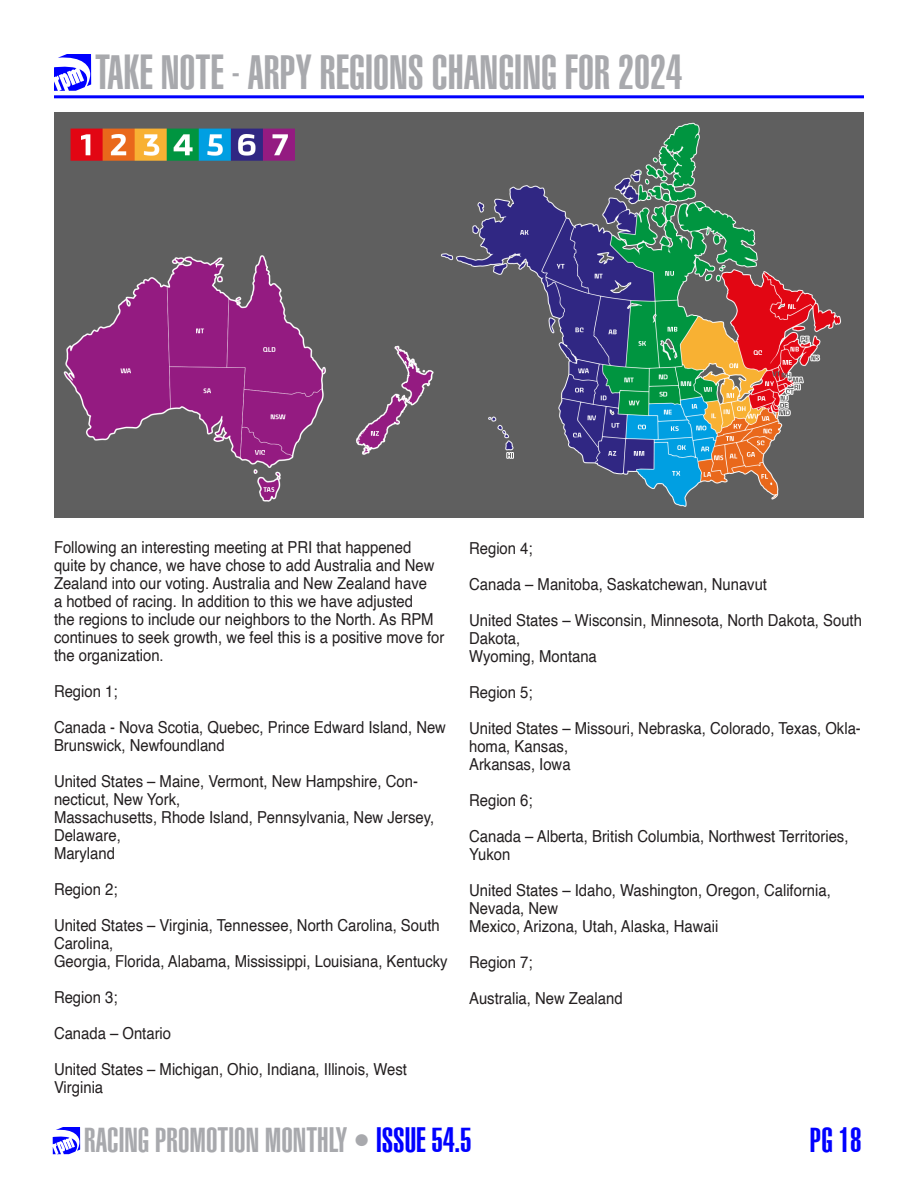
<style>
.page{position:relative;width:918px;height:1188px;background:#fff}
.page>*{position:absolute;margin:0;border:0;box-sizing:border-box;transform-origin:0 0}
.t1{font:900 extra-condensed 48px "Helvetica";color:#a8a9ad}
.t2{font:900 extra-condensed 34.5px "Helvetica";color:#a8a9ad}
.t3{font:900 extra-condensed 34.5px "Helvetica";color:#00f}
.CAPTION_NEW{font:16.5px/18px "Helvetica";color:#231f20;scale:.9 1}
.s1{color:#00f}
</style>
<div class="page">
<svg style="left:53px;top:1127px;width:27px;height:27px"></svg>
<svg style="left:54px;top:54px;width:37px;height:37px"></svg>
<hr style="left:54px;top:95px;width:810px;height:3px;background:#00f">
<img style="left:54px;top:112px;width:810px;height:405px">
<p class="t1" style="left:95px;top:50px;width:589px">TAKE NOTE - ARPY REGIONS CHANGING FOR 2024</p>
<p class="CAPTION_NEW" style="left:54px;top:539px;width:435px">Following an interesting meeting at PRI that happened quite by chance, we have chose to add Australia and New Zealand into our voting. Australia and New Zealand have<br>a hotbed of racing. In addition to this we have adjusted<br>the regions to include our neighbors to the North. As RPM continues to seek growth, we feel this is a positive move for the organization.</p>
<p class="CAPTION_NEW" style="left:54px;top:674px;width:437px;line-height:36px">Region 1;<br>Canada - Nova Scotia, Quebec, Prince Edward Island, New</p>
<p class="CAPTION_NEW" style="left:54px;top:728px;width:406px;line-height:36px">Brunswick, Newfoundland<br>United States – Maine, Vermont, New Hampshire, Con-</p>
<p class="CAPTION_NEW" style="left:54px;top:791px;width:424px">necticut, New York,<br>Massachusetts, Rhode Island, Pennsylvania, New Jersey,<br>Delaware,<br>Maryland</p>
<p class="CAPTION_NEW" style="left:54px;top:872px;width:430px;line-height:36px">Region 2;<br>United States – Virginia, Tennessee, North Carolina, South</p>
<p class="CAPTION_NEW" style="left:54px;top:935px;width:439px">Carolina,<br>Georgia, Florida, Alabama, Mississippi, Louisiana, Kentucky</p>
<p class="CAPTION_NEW" style="left:54px;top:980px;width:394px;line-height:36px">Region 3;<br>Canada – Ontario<br>United States – Michigan, Ohio, Indiana, Illinois, West</p>
<p class="CAPTION_NEW" style="left:54px;top:1079px;width:56px">Virginia</p>
<p class="CAPTION_NEW" style="left:469px;top:531px;width:438px;line-height:36px">Region 4;<br>Canada – Manitoba, Saskatchewan, Nunavut<br>United States – Wisconsin, Minnesota, North Dakota, South</p>
<p class="CAPTION_NEW" style="left:469px;top:630px;width:143px">Dakota,<br>Wyoming, Montana</p>
<p class="CAPTION_NEW" style="left:469px;top:675px;width:437px;line-height:36px">Region 5;<br>United States – Missouri, Nebraska, Colorado, Texas, Okla-</p>
<p class="CAPTION_NEW" style="left:469px;top:738px;width:114px">homa, Kansas,<br>Arkansas, Iowa</p>
<p class="CAPTION_NEW" style="left:469px;top:783px;width:423px;line-height:36px">Region 6;<br>Canada – Alberta, British Columbia, Northwest Territories,</p>
<p class="CAPTION_NEW" style="left:469px;top:837px;width:404px;line-height:36px">Yukon<br>United States – Idaho, Washington, Oregon, California,</p>
<p class="CAPTION_NEW" style="left:469px;top:900px;width:278px">Nevada, New<br>Mexico, Arizona, Utah, Alaska, Hawaii</p>
<p class="CAPTION_NEW" style="left:469px;top:945px;width:172px;line-height:36px">Region 7;<br>Australia, New Zealand</p>
<h2 class="t2" style="left:84px;top:1124px;width:389px">RACING PROMOTION MONTHLY • <span class="s1">ISSUE 54.5</span></h2>
<h2 class="t3" style="left:810px;top:1124px;width:53px">PG 18</h2>
</div>
